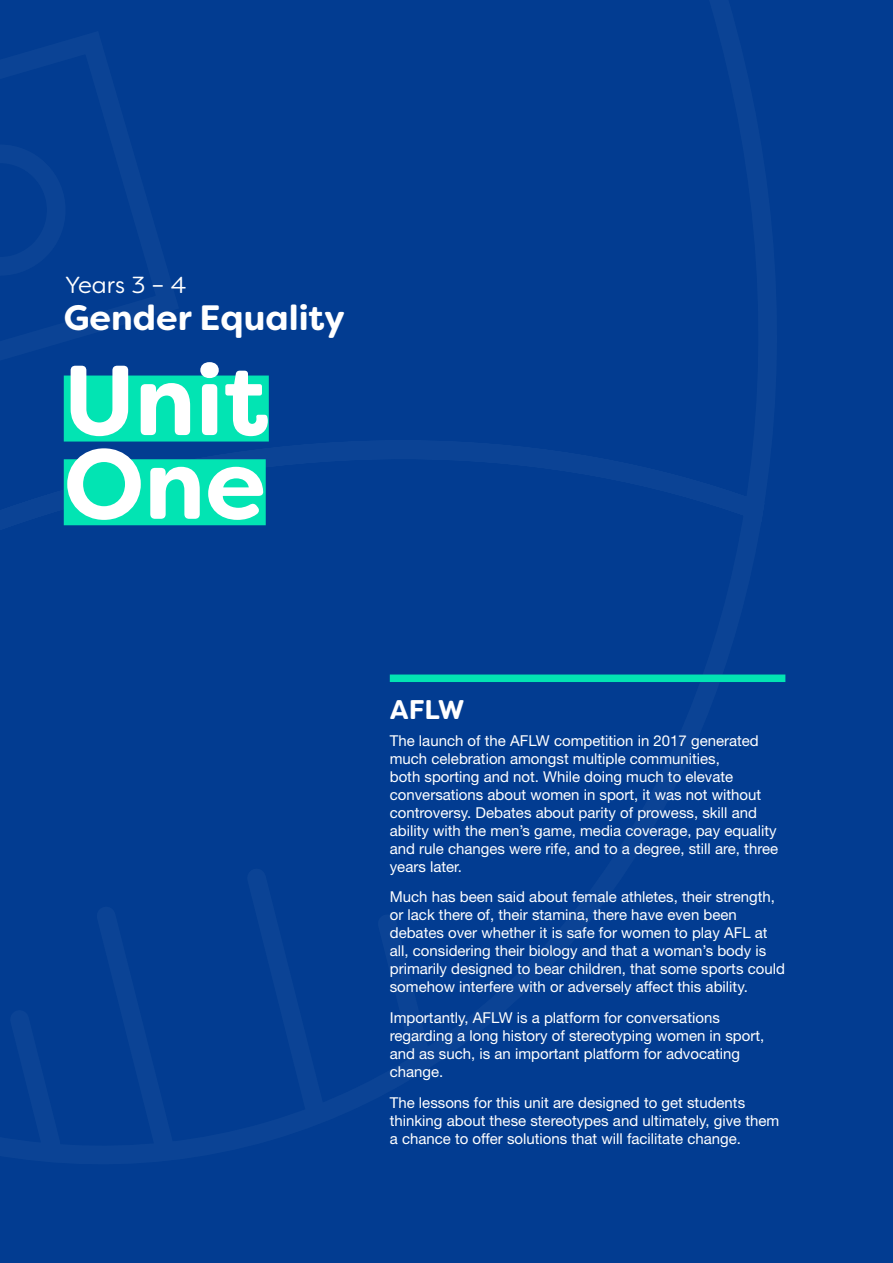
<style>
.page{position:relative;width:893px;height:1263px;background:#023c91}
.page>*{position:absolute;margin:0;border:0;box-sizing:border-box;transform-origin:0 0}
.t1{font:700 99.15px "Filson Soft";color:#fff}
.t2{font:700 35.25px "Filson Soft";color:#fff}
.t3{font:700 27px "Filson Soft";color:#fff}
.t4{font:23.25px "Filson Soft";color:#fff}
.t5{font:15px/18px "Helvetica Neue LT";color:#fff}
</style>
<div class="page">
<div style="left:64px;top:375px;width:205px;height:66px;background:#02e4b3"></div>
<div style="left:64px;top:459px;width:202px;height:66px;background:#02e4b3"></div>
<div style="left:390px;top:674px;width:395px;height:8px;background:#02e4b3"></div>
<h3 class="t4" style="left:65px;top:270px;width:123px">Years 3 – 4</h3>
<h2 class="t2" style="left:64px;top:294px;width:283px">Gender Equality</h2>
<h1 class="t1" style="left:64px;top:336px;width:207px">Unit</h1>
<h1 class="t1" style="left:64px;top:420px;width:203px">One</h1>
<h3 class="t3" style="left:390px;top:692px;width:76px">AFLW</h3>
<p class="t5" style="left:390px;top:731px;width:390px">The launch of the AFLW competition in 2017 generated much celebration amongst multiple communities,<br>both sporting and not. While doing much to elevate conversations about women in sport, it was not without controversy. Debates about parity of prowess, skill and ability with the men’s game, media coverage, pay equality and rule changes were rife, and to a degree, still are, three years later.</p>
<p class="t5" style="left:390px;top:888px;width:397px">Much has been said about female athletes, their strength, or lack there of, their stamina, there have even been debates over whether it is safe for women to play AFL at all, considering their biology and that a woman’s body is primarily designed to bear children, that some sports could somehow interfere with or adversely affect this ability.</p>
<p class="t5" style="left:390px;top:1008px;width:376px">Importantly, AFLW is a platform for conversations regarding a long history of stereotyping women in sport, and as such, is an important platform for advocating change.</p>
<p class="t5" style="left:390px;top:1093px;width:391px">The lessons for this unit are designed to get students thinking about these stereotypes and ultimately, give them a chance to offer solutions that will facilitate change.</p>
</div>
